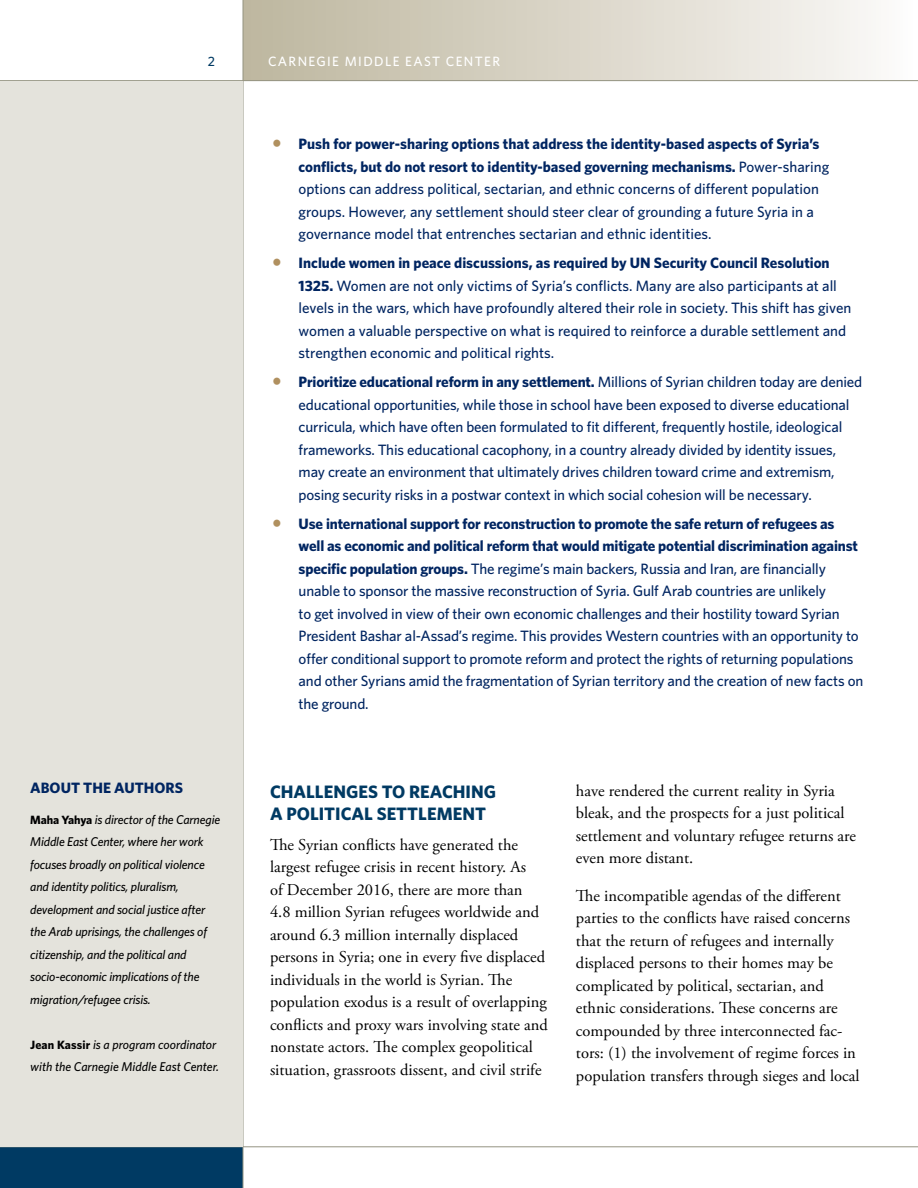
<style>
.page{position:relative;width:918px;height:1188px;background:#fff}
.page>*{position:absolute;margin:0;border:0;box-sizing:border-box;transform-origin:0 0}
.t1{font:700 18px/22.5px "Whitney";color:#003a63}
.t2{font:16.5px/22.5px "Adobe Garamond Pro";color:#000}
.t3{font:500 15px/22.5px "Whitney";letter-spacing:-.01em;color:#002561}
.t4{font:700 15px "Whitney";color:#002561}
.t5{font:500 13.5px "Whitney";letter-spacing:.1em;color:#fff}
.t6{font:500 13.5px "Whitney";color:#003a63}
.t7{font:italic 500 12.75px/22.5px "Whitney";letter-spacing:-.01em;color:#000}
.s1{color:#b0905f}
.s2{font-weight:700}
.s3{font-weight:700;font-style:normal;font-size:12px}
</style>
<div class="page">
<div style="left:243px;top:0;width:675px;height:81px;background:linear-gradient(to right,#bcb59d,#fcfaf9)"></div>
<div style="left:0;top:1147px;width:243px;height:41px;background:#003a63"></div>
<hr style="left:0;top:1146px;width:918px;height:1px;background:#959482">
<hr style="left:243px;top:0;width:1px;height:1188px;background:#959482">
<hr style="left:0;top:80px;width:918px;height:1px;background:#959482">
<div style="left:0;top:81px;width:242px;height:1065px;background:#e4e3dc"></div>
<p class="t6" style="left:208px;top:53px;width:9px">2</p>
<p class="t5" style="left:268px;top:53px;width:233px">CARNEGIE MIDDLE EAST CENTER</p>
<p class="t3" style="left:299px;top:132px;width:532px;text-indent:-27px"><span class="s1">•</span> <span class="s2">Push for power-sharing options that address the identity-based aspects of Syria’s conflicts, but do not resort to identity-based governing mechanisms.</span> Power-sharing options can address political, sectarian, and ethnic concerns of different population groups. However, any settlement should steer clear of grounding a future Syria in a governance model that entrenches sectarian and ethnic identities.</p>
<p class="t3" style="left:299px;top:251px;width:554px;text-indent:-27px"><span class="s1">•</span> <span class="s2">Include women in peace discussions, as required by UN Security Council Resolution 1325.</span> Women are not only victims of Syria’s conflicts. Many are also participants at all levels in the wars, which have profoundly altered their role in society. This shift has given women a valuable perspective on what is required to reinforce a durable settlement and strengthen economic and political rights.</p>
<p class="t3" style="left:299px;top:370px;width:565px;text-indent:-27px"><span class="s1">•</span> <span class="s2">Prioritize educational reform in any settlement.</span> Millions of Syrian children today are denied educational opportunities, while those in school have been exposed to diverse educational curricula, which have often been formulated to fit different, frequently hostile, ideological frameworks. This educational cacophony, in a country already divided by identity issues, may create an environment that ultimately drives children toward crime and extremism, posing security risks in a postwar context in which social cohesion will be necessary.</p>
<p class="t3" style="left:299px;top:512px;width:566px;text-indent:-27px"><span class="s1">•</span> <span class="s2">Use international support for reconstruction to promote the safe return of refugees as well as economic and political reform that would mitigate potential discrimination against specific population groups.</span> The regime’s main backers, Russia and Iran, are financially unable to sponsor the massive reconstruction of Syria. Gulf Arab countries are unlikely<br>to get involved in view of their own economic challenges and their hostility toward Syrian President Bashar al-Assad’s regime. This provides Western countries with an opportunity to offer conditional support to promote reform and protect the rights of returning populations and other Syrians amid the fragmentation of Syrian territory and the creation of new facts on the ground.</p>
<p class="t4" style="left:30px;top:778px;width:154px">ABOUT THE AUTHORS</p>
<p class="t1" style="left:270px;top:780px;width:228px">CHALLENGES TO REACHING<br>A POLITICAL SETTLEMENT</p>
<p class="t2" style="left:270px;top:834px;width:279px">The Syrian conflicts have generated the largest refugee crisis in recent history. As<br>of December 2016, there are more than<br>4.8 million Syrian refugees worldwide and around 6.3 million internally displaced persons in Syria; one in every five displaced individuals in the world is Syrian. The population exodus is a result of overlapping conflicts and proxy wars involving state and nonstate actors. The complex geopolitical situation, grassroots dissent, and civil strife</p>
<p class="t7" style="left:30px;top:808px;width:191px"><span class="s3">Maha Yahya</span> is director of the Carnegie Middle East Center, where her work focuses broadly on political violence and identity politics, pluralism, development and social justice after the Arab uprisings, the challenges of citizenship, and the political and socio-economic implications of the migration/refugee crisis.</p>
<p class="t7" style="left:30px;top:1033px;width:190px"><span class="s3">Jean Kassir</span> is a program coordinator with the Carnegie Middle East Center.</p>
<p class="t2" style="left:576px;top:780px;width:282px">have rendered the current reality in Syria bleak, and the prospects for a just political settlement and voluntary refugee returns are even more distant.</p>
<p class="t2" style="left:576px;top:885px;width:285px">The incompatible agendas of the different parties to the conflicts have raised concerns that the return of refugees and internally displaced persons to their homes may be complicated by political, sectarian, and ethnic considerations. These concerns are compounded by three interconnected fac&shy;tors: (1) the involvement of regime forces in population transfers through sieges and local</p>
</div>
